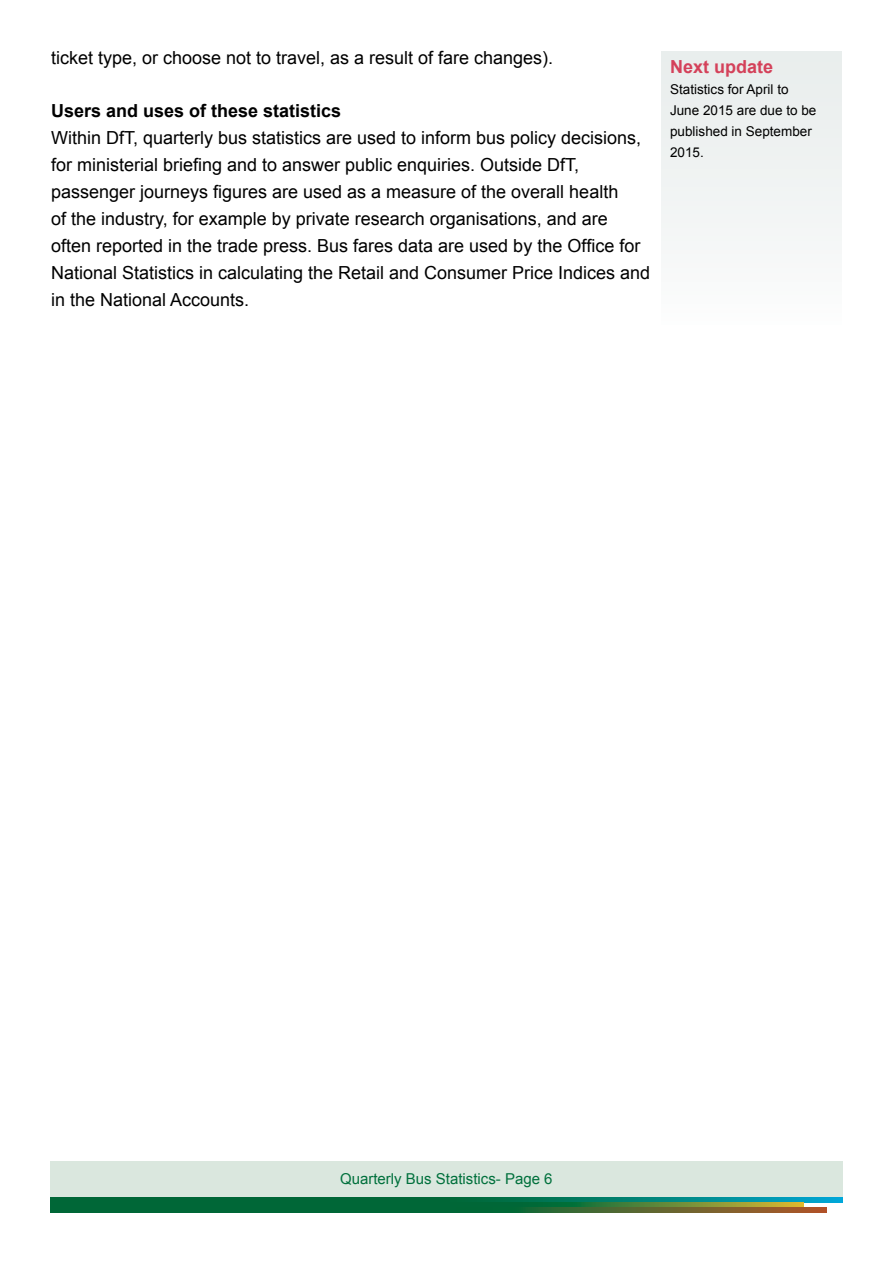
<style>
.page{position:relative;width:893px;height:1263px;background:#fff}
.page>*{position:absolute;margin:0;border:0;box-sizing:border-box;transform-origin:0 0}
.t1{font:18px/27px "Arial";color:#000}
.t2{font:700 18px "Arial";color:#d4415a}
.t3{font:15px "Arial";color:#00703c}
.t4{font:13.5px/21px "Arial";color:#000}
.s1{font-weight:700}
</style>
<div class="page">
<div style="left:50px;top:1161px;width:792px;height:36px;background:#dae7de"></div>
<svg style="left:50px;top:1197px;width:792px;height:5px;background:#00765a"></svg>
<svg style="left:50px;top:1202px;width:753px;height:5px;background:#247437"></svg>
<svg style="left:50px;top:1207px;width:777px;height:6px;background:#286533"></svg>
<div style="left:662px;top:51px;width:180px;height:273px;background:#f1f4f3"></div>
<p class="t1" style="left:51px;top:44px;width:504px">ticket type, or choose not to travel, as a result of fare changes).</p>
<p class="t1" style="left:51px;top:97px;width:601px"><span class="s1">Users and uses of these statistics<br></span>Within DfT, quarterly bus statistics are used to inform bus policy decisions, for ministerial briefing and to answer public enquiries. Outside DfT, passenger journeys figures are used as a measure of the overall health<br>of the industry, for example by private research organisations, and are often reported in the trade press. Bus fares data are used by the Office for National Statistics in calculating the Retail and Consumer Price Indices and in the National Accounts.</p>
<h4 class="t2" style="left:670px;top:54px;width:105px">Next update</h4>
<p class="t4" style="left:670px;top:79px;width:148px">Statistics for April to<br>June 2015 are due to be published in September<br>2015.</p>
<p class="t3" style="left:340px;top:1169px;width:214px">Quarterly Bus Statistics- Page 6</p>
</div>
